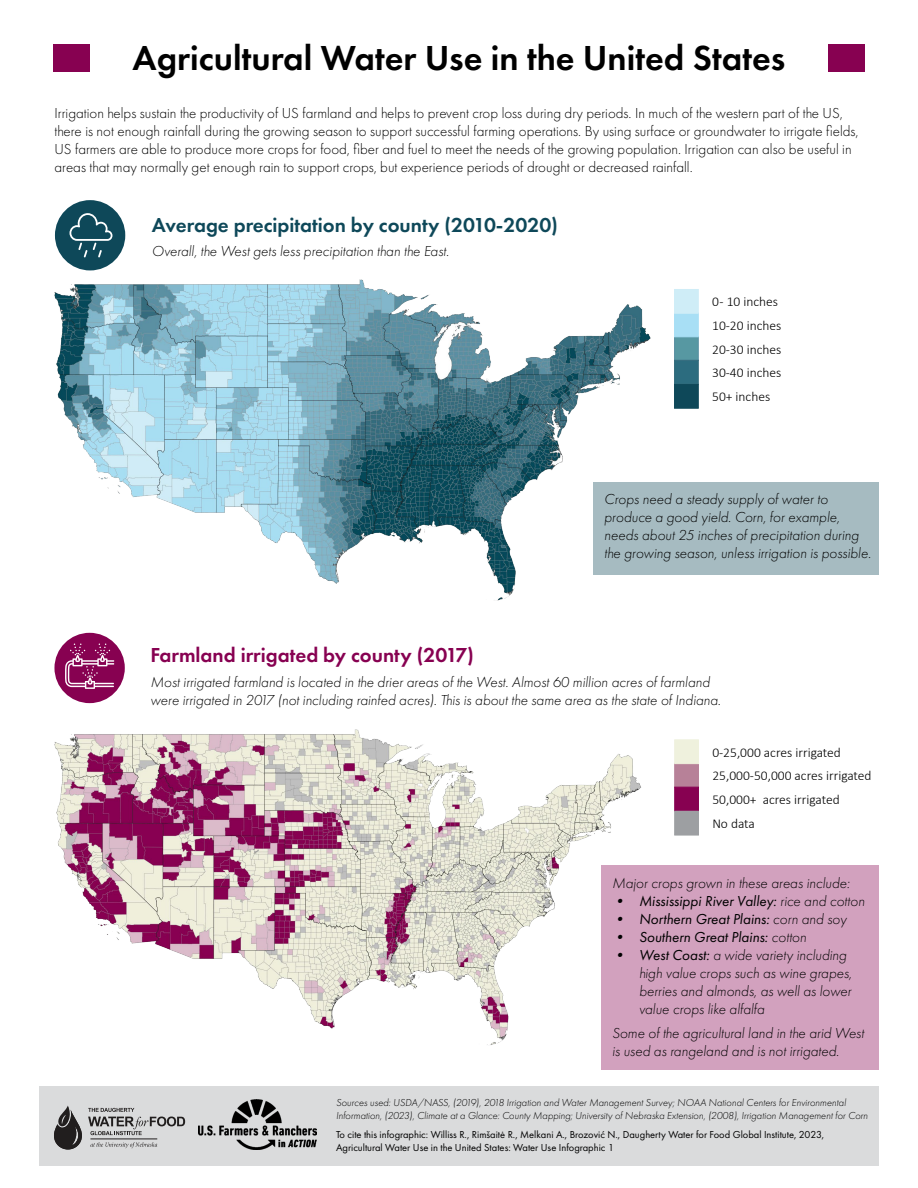
<style>
.page{position:relative;width:918px;height:1188px;background:#fff}
.page>*{position:absolute;margin:0;border:0;box-sizing:border-box;transform-origin:0 0}
.t1{font:600 36px "Futura PT";color:#000}
.t2{font:600 21px "Futura PT";color:#0e4859}
.t3{font:600 21px "Futura PT";color:#870151}
.t4{font:italic 300 15px/18px "Futura PT";color:#000}
.t5{font:300 15px/18px "Futura PT";color:#000}
.t6{font:italic 15px "Futura PT";color:#000}
.t7{font:300 13.5px "Calibri";color:#000}
.t8{font:italic 300 10.5px/12.6px "Futura PT";color:#000}
.t9{font:10.5px/12.6px "Futura PT";color:#000}
.s1{font-weight:300}
.s2{font-weight:400}
</style>
<div class="page">
<div style="left:39px;top:1086px;width:840px;height:79px;background:#dadbdc"></div>
<div style="left:54px;top:633px;width:71px;height:70px;background:#870151;border-radius:50%"></div>
<svg style="left:65px;top:643px;width:49px;height:46px"></svg>
<div style="left:55px;top:200px;width:70px;height:70px;background:#0e4859;border-radius:50%"></div>
<svg style="left:70px;top:213px;width:42px;height:44px"></svg>
<div style="left:53px;top:45px;width:37px;height:27px;background:#870151"></div>
<div style="left:828px;top:45px;width:37px;height:27px;background:#870151"></div>
<svg style="left:54px;top:1106px;width:28px;height:44px"></svg>
<hr style="left:90px;top:1139px;width:67px;height:1px;background:#211e1e">
<svg style="left:88px;top:1108px;width:97px;height:27px"></svg>
<svg style="left:90px;top:1142px;width:67px;height:6px"></svg>
<img style="left:54px;top:279px;width:597px;height:322px">
<img style="left:198px;top:1099px;width:119px;height:51px">
<img style="left:54px;top:729px;width:587px;height:316px">
<div style="left:601px;top:865px;width:278px;height:205px;background:#d2a1be"></div>
<div style="left:593px;top:482px;width:286px;height:93px;background:#a6bbc1"></div>
<div style="left:674px;top:763px;width:25px;height:25px;background:#b78198;border:1px solid #b78198"></div>
<div style="left:674px;top:787px;width:25px;height:24px;background:#870151;border:1px solid #870151"></div>
<div style="left:674px;top:811px;width:25px;height:24px;background:#9d9fa2;border:1px solid #9d9fa2"></div>
<div style="left:674px;top:740px;width:25px;height:24px;background:#eff1dd"></div>
<div style="left:674px;top:336px;width:25px;height:25px;background:#5798a2;border:1px solid #5b91a3"></div>
<div style="left:674px;top:360px;width:25px;height:24px;background:#2c6c7f;border:1px solid #356c7e"></div>
<div style="left:674px;top:384px;width:25px;height:25px;background:#0e4859;border:1px solid #0e4859"></div>
<div style="left:674px;top:313px;width:25px;height:24px;background:#a8dff5;border:1px solid #a8dff5"></div>
<div style="left:674px;top:289px;width:25px;height:25px;background:#cfedf7"></div>
<p class="t1" style="left:133px;top:36px;width:654px">Agricultural Water Use in the United States</p>
<p class="t5" style="left:54px;top:104px;width:806px">Irrigation helps sustain the productivity of US farmland and helps to prevent crop loss during dry periods. In much of the western part of the US, there is not enough rainfall during the growing season to support successful farming operations. By using surface or groundwater to irrigate fields, US farmers are able to produce more crops for food, fiber and fuel to meet the needs of the growing population. Irrigation can also be useful in areas that may normally get enough rain to support crops, but experience periods of drought or decreased rainfall.</p>
<p class="t2" style="left:152px;top:212px;width:408px">Average precipitation by county (2010-2020)</p>
<p class="t4" style="left:152px;top:242px;width:299px">Overall, the West gets less precipitation than the East.</p>
<p class="t3" style="left:150px;top:642px;width:325px">Farmland irrigated by county (2017)</p>
<p class="t7" style="left:712px;top:294px;width:68px">0 - 10 inches</p>
<p class="t7" style="left:712px;top:317px;width:71px">10-20 inches</p>
<p class="t7" style="left:712px;top:341px;width:71px">20-30 inches</p>
<p class="t7" style="left:712px;top:364px;width:71px">30-40 inches</p>
<p class="t7" style="left:712px;top:389px;width:60px">50+ inches</p>
<p class="t4" style="left:604px;top:490px;width:268px">Crops need a steady supply of water to produce a good yield. Corn, for example, needs about 25 inches of precipitation during the growing season, unless irrigation is possible.</p>
<p class="t4" style="left:150px;top:673px;width:572px">Most irrigated farmland is located in the drier areas of the West. Almost 60 million acres of farmland were irrigated in 2017 (not including rainfed acres). This is about the same area as the state of Indiana.</p>
<p class="t7" style="left:712px;top:744px;width:130px">0-25,000 acres irrigated</p>
<p class="t7" style="left:712px;top:768px;width:161px">25,000-50,000 acres irrigated</p>
<p class="t7" style="left:712px;top:791px;width:129px">50,000+ acres irrigated</p>
<p class="t7" style="left:712px;top:815px;width:44px">No data</p>
<p class="t4" style="left:612px;top:875px;width:239px">Major crops grown in these areas include:</p>
<p class="t6" style="left:612px;top:893px;width:254px">• Mississippi River Valley: <span class="s1">rice and cotton</span></p>
<p class="t6" style="left:612px;top:911px;width:236px">• Northern Great Plains: <span class="s1">corn and soy</span></p>
<p class="t6" style="left:612px;top:929px;width:196px">• Southern Great Plains: <span class="s1">cotton</span></p>
<p class="t4" style="left:639px;top:947px;width:214px;text-indent:-27px"><span class="s2">• West Coast:</span> a wide variety including high value crops such as wine grapes, berries and almonds, as well as lower value crops like alfalfa</p>
<p class="t4" style="left:612px;top:1025px;width:254px">Some of the agricultural land in the arid West is used as rangeland and is not irrigated.</p>
<p class="t8" style="left:336px;top:1097px;width:533px">Sources used: USDA/NASS, (2019), 2018 Irrigation and Water Management Survey; NOAA National Centers for Environmental<br>Information, (2023), Climate at a Glance: County Mapping; University of Nebraska Extension, (2008), Irrigation Management for Corn</p>
<p class="t9" style="left:336px;top:1128px;width:490px">To cite this infographic: Williss R., Rimšaitė R., Melkani A., Brozović N., Daugherty Water for Food Global Institute, 2023,<br>Agricultural Water Use in the United States: Water Use Infographic 1</p>
</div>
